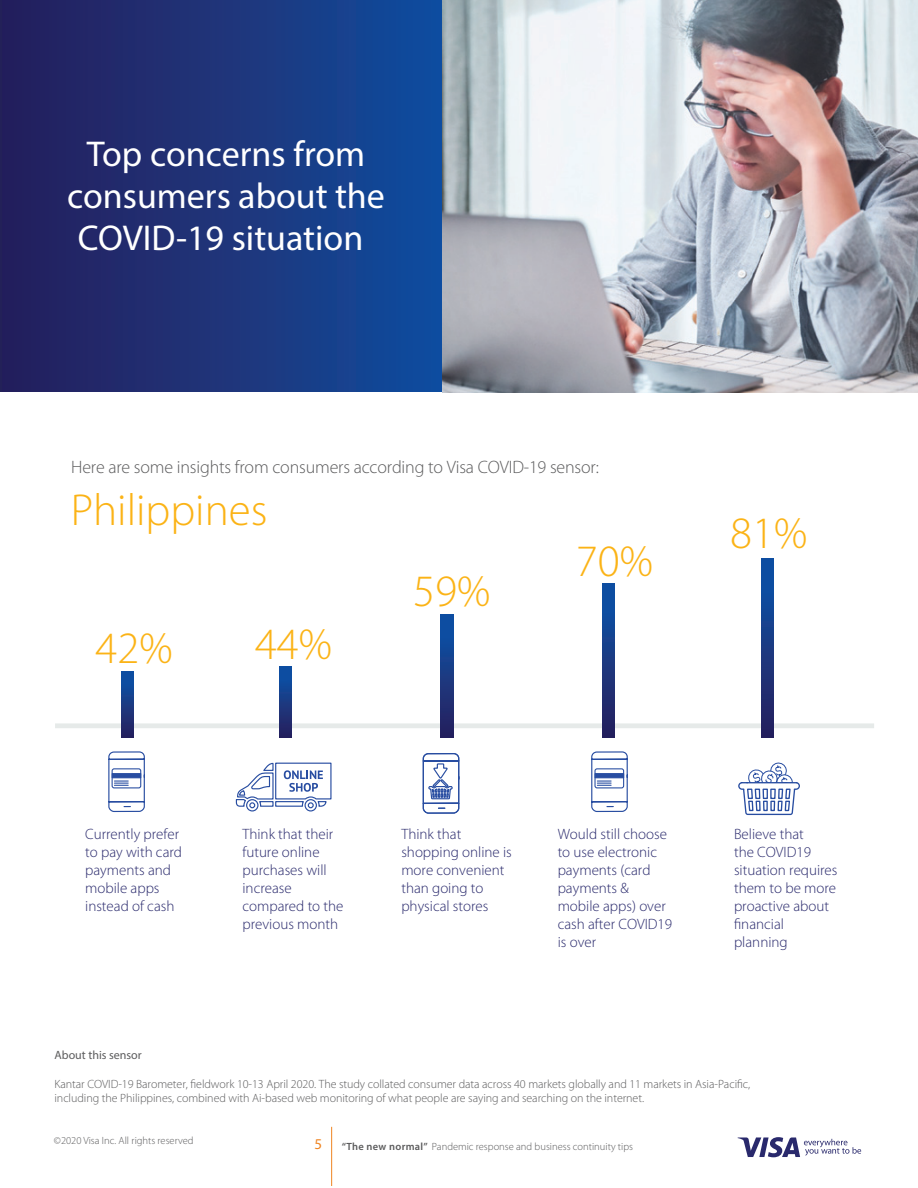
<style>
.page{position:relative;width:918px;height:1188px;background:#fff}
.page>*{position:absolute;margin:0;border:0;box-sizing:border-box;transform-origin:0 0}
.t1{font:300 45px "Myriad Pro";color:#fbb316}
.t2{font:36px/42px "Myriad Pro";color:#fff;text-align:center}
.t3{font:300 18px "Myriad Pro";letter-spacing:-.01em;color:#5c5c5d}
.t4{font:300 15px/18px "Myriad Pro";color:#29296c}
.t5{font:italic 300 15px "Myriad Pro";color:#ef8421}
.t6{font:300 12px/14.4px "Myriad Pro";letter-spacing:-.005em;color:#5c5c5d}
.t7{font:12px "Myriad Pro";color:#5c5c5d}
.t8{font:300 10.5px "Myriad Pro";color:#5c5c5d}
.s1{font-weight:600}
</style>
<div class="page">
<hr style="left:331px;top:1127px;width:1px;height:58px;background:#ef8421">
<svg style="left:738px;top:1137px;width:123px;height:20px"></svg>
<div style="left:0;top:0;width:442px;height:392px;background:linear-gradient(to right,#271d59,#114c9e)"></div>
<div style="left:55px;top:723px;width:819px;height:5px;background:#e6eae9"></div>
<img style="left:442px;top:0;width:475px;height:392px">
<svg style="left:761px;top:559px;width:12px;height:178px;background:#193983"></svg>
<svg style="left:603px;top:583px;width:12px;height:154px;background:#193983"></svg>
<svg style="left:441px;top:614px;width:12px;height:123px"></svg>
<svg style="left:280px;top:667px;width:12px;height:70px"></svg>
<svg style="left:121px;top:672px;width:12px;height:65px"></svg>
<svg style="left:738px;top:762px;width:62px;height:54px"></svg>
<svg style="left:235px;top:762px;width:97px;height:50px"></svg>
<svg style="left:422px;top:753px;width:38px;height:61px"></svg>
<svg style="left:108px;top:751px;width:37px;height:62px"></svg>
<svg style="left:591px;top:751px;width:37px;height:62px"></svg>
<h2 class="t2" style="left:67px;top:133px;width:319px">Top concerns from consumers about the<br>COVID-19 situation</h2>
<p class="t3" style="left:71px;top:457px;width:529px">Here are some insights from consumers according to Visa COVID-19 sensor:</p>
<h1 class="t1" style="left:71px;top:485px;width:198px">Philippines</h1>
<h1 class="t1" style="left:95px;top:623px;width:79px">42%</h1>
<h1 class="t1" style="left:255px;top:619px;width:79px">44%</h1>
<h1 class="t1" style="left:413px;top:566px;width:79px">59%</h1>
<h1 class="t1" style="left:576px;top:537px;width:79px">70%</h1>
<h1 class="t1" style="left:730px;top:508px;width:79px">81%</h1>
<p class="t4" style="left:85px;top:825px;width:98px">Currently prefer to pay with card payments and mobile apps instead of cash</p>
<p class="t4" style="left:243px;top:825px;width:103px">Think that their future online purchases will increase compared to the previous month</p>
<p class="t4" style="left:401px;top:825px;width:112px">Think that shopping online is more convenient than going to physical stores</p>
<p class="t4" style="left:558px;top:825px;width:116px">Would still choose to use electronic payments (card payments &amp; mobile apps) over cash after COVID19 is over</p>
<p class="t4" style="left:734px;top:825px;width:105px">Believe that<br>the COVID19 situation requires them to be more proactive about financial planning</p>
<p class="t7" style="left:55px;top:1047px;width:89px">About this sensor</p>
<p class="t6" style="left:55px;top:1077px;width:697px">Kantar COVID-19 Barometer, fieldwork 10-13 April 2020. The study collated consumer data across 40 markets globally and 11 markets in Asia-Pacific, including the Philippines, combined with Ai-based web monitoring of what people are saying and searching on the internet.</p>
<p class="t8" style="left:342px;top:1140px;width:293px"><span class="s1">“The new normal”</span> Pandemic response and business continuity tips</p>
<p class="t8" style="left:54px;top:1135px;width:141px">©2020 Visa Inc. All rights reserved</p>
<p class="t5" style="left:315px;top:1135px;width:9px">5</p>
</div>
